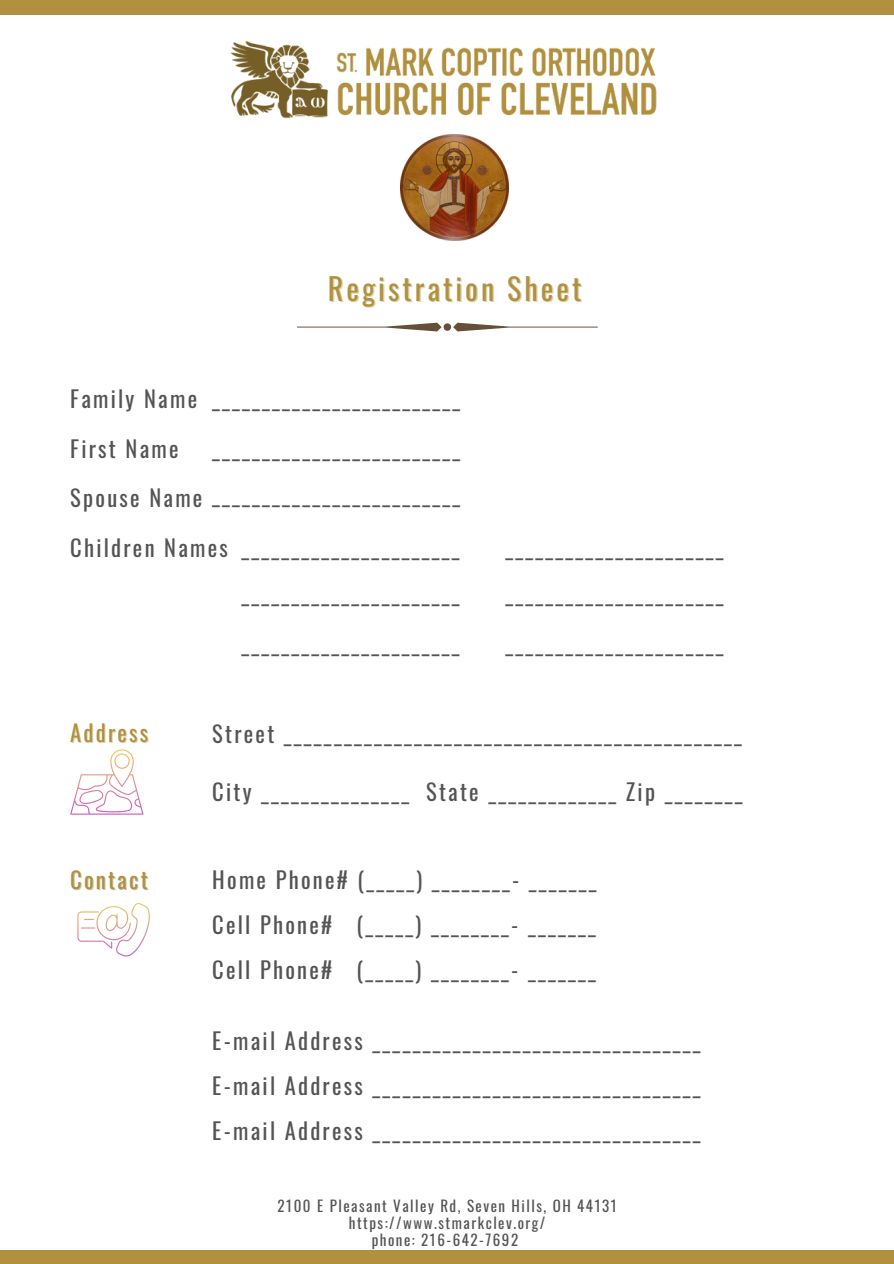
<style>
.page{position:relative;width:894px;height:1264px;background:#fff}
.page>*{position:absolute;margin:0;border:0;box-sizing:border-box;transform-origin:0 0}
.t1{font:30px "Oswald";letter-spacing:.1em;color:#b1913d}
.t2{font:22.5px/45px "Oswald";letter-spacing:.1em;color:#545454}
.t3{font:22.5px "Oswald";letter-spacing:.1em;color:#b1903d}
.t4{font:22.5px "Oswald";letter-spacing:.1em;color:#b1913d}
.t5{font:15px/17.1px "Oswald";letter-spacing:.1em;color:#545454;text-align:center}
</style>
<div class="page">
<svg style="left:297px;top:323px;width:300px;height:8px"></svg>
<img style="left:230px;top:40px;width:427px;height:79px">
<svg style="left:70px;top:749px;width:73px;height:65px"></svg>
<svg style="left:77px;top:903px;width:73px;height:53px"></svg>
<div style="left:0;top:1250px;width:893px;height:13px;background:#b1913d"></div>
<div style="left:0;top:0;width:893px;height:14px;background:#b1913d"></div>
<img style="left:400px;top:134px;width:109px;height:106px">
<h1 class="t1" style="left:328px;top:265px;width:255px">Registration Sheet</h1>
<p class="t2" style="left:70px;top:375px;width:128px">Family Name</p>
<p class="t2" style="left:70px;top:425px;width:110px">First Name</p>
<p class="t2" style="left:70px;top:474px;width:134px">Spouse Name</p>
<p class="t2" style="left:70px;top:524px;width:159px">Children Names</p>
<p class="t2" style="left:212px;top:375px;width:249px">_________________________</p>
<p class="t2" style="left:212px;top:424px;width:249px;line-height:46.2px">_________________________ _________________________</p>
<p class="t2" style="left:241px;top:524px;width:219px">______________________</p>
<p class="t2" style="left:505px;top:524px;width:219px">______________________</p>
<p class="t2" style="left:241px;top:570px;width:219px">______________________</p>
<p class="t2" style="left:505px;top:570px;width:219px">______________________</p>
<p class="t3" style="left:70px;top:714px;width:80px">Address</p>
<p class="t4" style="left:70px;top:862px;width:79px">Contact</p>
<p class="t2" style="left:241px;top:620px;width:219px">______________________</p>
<p class="t2" style="left:505px;top:620px;width:219px">______________________</p>
<p class="t2" style="left:212px;top:709px;width:531px">Street ______________________________________________</p>
<p class="t2" style="left:212px;top:768px;width:531px">City _______________ State _____________ Zip ________</p>
<p class="t2" style="left:212px;top:856px;width:386px;text-align:justify">Home Phone# (_____) ________- _______ Cell Phone# (_____) ________- _______ Cell Phone# (_____) ________- _______</p>
<p class="t2" style="left:212px;top:1017px;width:489px">E-mail Address _________________________________</p>
<p class="t2" style="left:212px;top:1062px;width:489px">E-mail Address _________________________________<br>E-mail Address _________________________________</p>
<p class="t5" style="left:277px;top:1196px;width:340px">2100 E Pleasant Valley Rd, Seven Hills, OH 44131 https://www.stmarkclev.org/<br>phone: 216-642-7692</p>
</div>
